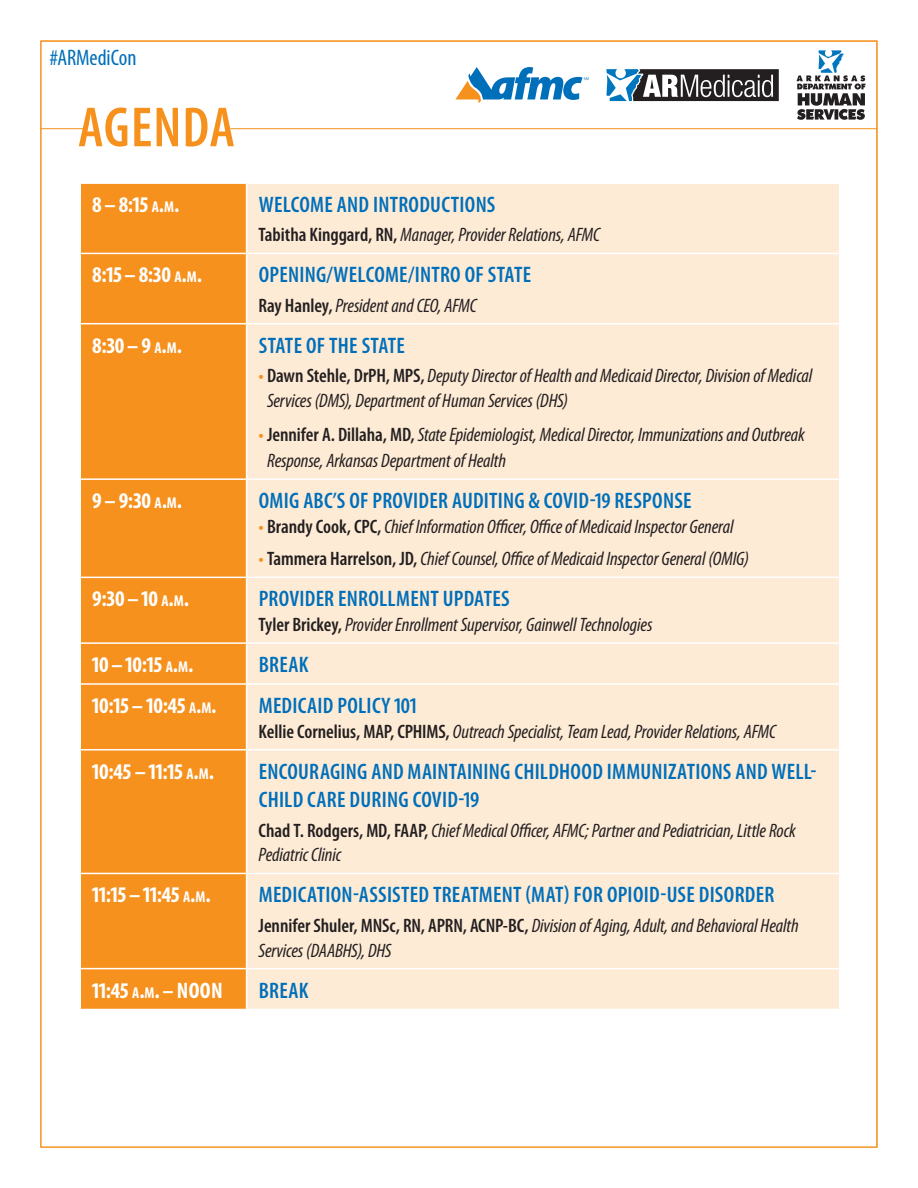
<style>
.page{position:relative;width:918px;height:1188px;background:#fff}
.page>*{position:absolute;margin:0;border:0;box-sizing:border-box;transform-origin:0 0}
.t1{font:600 condensed 57px "Myriad Pro";letter-spacing:.015em;color:#f6911e}
.t2{font:600 condensed 22.5px/28.5px "Myriad Pro";letter-spacing:.01em;color:#006fba}
.t3{font:700 condensed 22.5px "Myriad Pro";letter-spacing:-.005em;color:#fff}
.t4{font:700 condensed 22.5px "Myriad Pro";letter-spacing:-.005em;color:#fff}
.t5{font:condensed 22.5px "Myriad Pro";letter-spacing:-.005em;color:#006fba}
.t6{font:italic condensed 19.5px/24.9px "Myriad Pro";letter-spacing:-.005em;color:#231f20}
.s1{font-size:15.75px}
.s2{font-style:inherit}
.s3{font-weight:600;font-style:normal}
.s4{font-weight:600;font-style:normal;color:#f6911e}
</style>
<div class="page">
<hr style="left:40px;top:128px;width:46px;height:1px;background:#f6911e">
<hr style="left:230px;top:128px;width:648px;height:1px;background:#f6911e">
<div style="left:81px;top:184px;width:165px;height:825px;background:#f6911e"></div>
<div style="left:247px;top:184px;width:592px;height:825px;background:#feebd6"></div>
<hr style="left:80px;top:253px;width:167px;height:1px;background:#fff">
<hr style="left:247px;top:253px;width:593px;height:1px;background:#fff">
<hr style="left:80px;top:323px;width:167px;height:1px;background:#fff">
<hr style="left:247px;top:323px;width:593px;height:1px;background:#fff">
<hr style="left:80px;top:478px;width:167px;height:2px;background:#fff">
<hr style="left:247px;top:478px;width:593px;height:2px;background:#fff">
<hr style="left:80px;top:577px;width:167px;height:1px;background:#fff">
<hr style="left:247px;top:577px;width:593px;height:1px;background:#fff">
<hr style="left:80px;top:642px;width:167px;height:2px;background:#fff">
<hr style="left:247px;top:642px;width:593px;height:2px;background:#fff">
<hr style="left:80px;top:683px;width:167px;height:2px;background:#fff">
<hr style="left:247px;top:683px;width:593px;height:2px;background:#fff">
<hr style="left:80px;top:749px;width:167px;height:2px;background:#fff">
<hr style="left:247px;top:749px;width:593px;height:2px;background:#fff">
<hr style="left:80px;top:873px;width:167px;height:1px;background:#fff">
<hr style="left:247px;top:873px;width:593px;height:1px;background:#fff">
<hr style="left:80px;top:968px;width:167px;height:1px;background:#fff">
<hr style="left:247px;top:968px;width:593px;height:1px;background:#fff">
<svg style="left:606px;top:69px;width:173px;height:32px"></svg>
<svg style="left:455px;top:67px;width:134px;height:36px"></svg>
<svg style="left:797px;top:50px;width:69px;height:70px"></svg>
<p class="t5" style="left:49px;top:44px;width:89px">#ARMediCon</p>
<p class="t1" style="left:78px;top:96px;width:158px">AGENDA</p>
<p class="t3" style="left:92px;top:190px;width:89px">8 –8:15 <span class="s1">A</span><span class="s2">.</span><span class="s1">M</span><span class="s2">.</span></p>
<p class="t2" style="left:259px;top:191px;width:238px">WELCOME AND INTRODUCTIONS</p>
<p class="t6" style="left:259px;top:223px;width:343px"><span class="s3">Tabitha Kinggard, RN,</span> Manager, Provider Relations, AFMC</p>
<p class="t3" style="left:92px;top:261px;width:111px">8:15 –8:30 <span class="s1">A</span><span class="s2">.</span><span class="s1">M</span><span class="s2">.</span></p>
<p class="t2" style="left:259px;top:261px;width:274px">OPENING/WELCOME/INTRO OF STATE</p>
<p class="t6" style="left:259px;top:293px;width:220px"><span class="s3">Ray Hanley,</span> President and CEO, AFMC</p>
<p class="t3" style="left:92px;top:331px;width:91px">8:30–9 <span class="s1">A</span><span class="s2">.</span><span class="s1">M</span><span class="s2">.</span></p>
<p class="t2" style="left:259px;top:331px;width:148px">STATE OF THE STATE</p>
<p class="t6" style="left:267px;top:364px;width:547px;text-indent:-8px"><span class="s4">•</span> <span class="s3">Dawn Stehle, DrPH, MPS,</span> Deputy Director of Health and Medicaid Director, Division of Medical<br>Services (DMS), Department of Human Services (DHS)</p>
<p class="t6" style="left:267px;top:422px;width:539px;line-height:26.4px;text-indent:-8px"><span class="s4">•</span> <span class="s3">Jennifer A. Dillaha, MD,</span> State Epidemiologist, Medical Director, Immunizations and Outbreak<br>Response, Arkansas Department of Health</p>
<p class="t3" style="left:92px;top:486px;width:91px">9 –9:30 <span class="s1">A</span><span class="s2">.</span><span class="s1">M</span><span class="s2">.</span></p>
<p class="t2" style="left:259px;top:487px;width:434px">OMIG ABC’S OF PROVIDER AUDITING &amp; COVID-19 RESPONSE</p>
<p class="t6" style="left:259px;top:515px;width:477px"><span class="s4">•</span> <span class="s3">Brandy Cook, CPC,</span> Chief Information Officer, Office of Medicaid Inspector General</p>
<p class="t6" style="left:259px;top:547px;width:492px"><span class="s4">•</span> <span class="s3">Tammera Harrelson, JD,</span> Chief Counsel, Office of Medicaid Inspector General (OMIG)</p>
<p class="t3" style="left:92px;top:585px;width:98px">9:30 – 10 <span class="s1">A</span><span class="s2">.</span><span class="s1">M</span><span class="s2">.</span></p>
<p class="t2" style="left:259px;top:585px;width:252px">PROVIDER ENROLLMENT UPDATES</p>
<p class="t6" style="left:259px;top:613px;width:395px"><span class="s3">Tyler Brickey,</span> Provider Enrollment Supervisor, Gainwell Technologies</p>
<p class="t3" style="left:92px;top:650px;width:102px">10 – 10:15 <span class="s1">A</span><span class="s2">.</span><span class="s1">M</span><span class="s2">.</span></p>
<p class="t2" style="left:259px;top:651px;width:51px">BREAK</p>
<p class="t3" style="left:92px;top:691px;width:126px">10:15 – 10:45 <span class="s1">A</span><span class="s2">.</span><span class="s1">M</span><span class="s2">.</span></p>
<p class="t2" style="left:259px;top:692px;width:159px">MEDICAID POLICY 101</p>
<p class="t6" style="left:259px;top:719px;width:519px"><span class="s3">Kellie Cornelius, MAP, CPHIMS,</span> Outreach Specialist, Team Lead, Provider Relations, AFMC</p>
<p class="t4" style="left:92px;top:757px;width:123px"><span class="s2">10:45</span> –11:15 <span class="s1">A</span>.<span class="s1">M</span>.</p>
<p class="t2" style="left:259px;top:757px;width:559px">ENCOURAGING AND MAINTAINING CHILDHOOD IMMUNIZATIONS AND WELL-<br>CHILD CARE DURING COVID-19</p>
<p class="t6" style="left:259px;top:818px;width:539px"><span class="s3">Chad T. Rodgers, MD, FAAP,</span> Chief Medical Officer, AFMC; Partner and Pediatrician, Little Rock<br>Pediatric Clinic</p>
<p class="t4" style="left:92px;top:881px;width:120px">11:15 <span class="s2">–</span> 11:45 <span class="s1">A</span>.<span class="s1">M</span>.</p>
<p class="t2" style="left:259px;top:881px;width:517px">MEDICATION-ASSISTED TREATMENT (MAT) FOR OPIOID-USE DISORDER</p>
<p class="t6" style="left:259px;top:913px;width:542px"><span class="s3">Jennifer Shuler, MNSc, RN, APRN, ACNP-BC,</span> Division of Aging, Adult, and Behavioral Health<br>Services (DAABHS), DHS</p>
<p class="t4" style="left:92px;top:976px;width:132px">11:45 <span class="s1">A</span>.<span class="s1">M</span>.<span class="s2">– NOON</span></p>
<p class="t2" style="left:259px;top:976px;width:51px">BREAK</p>
</div>
